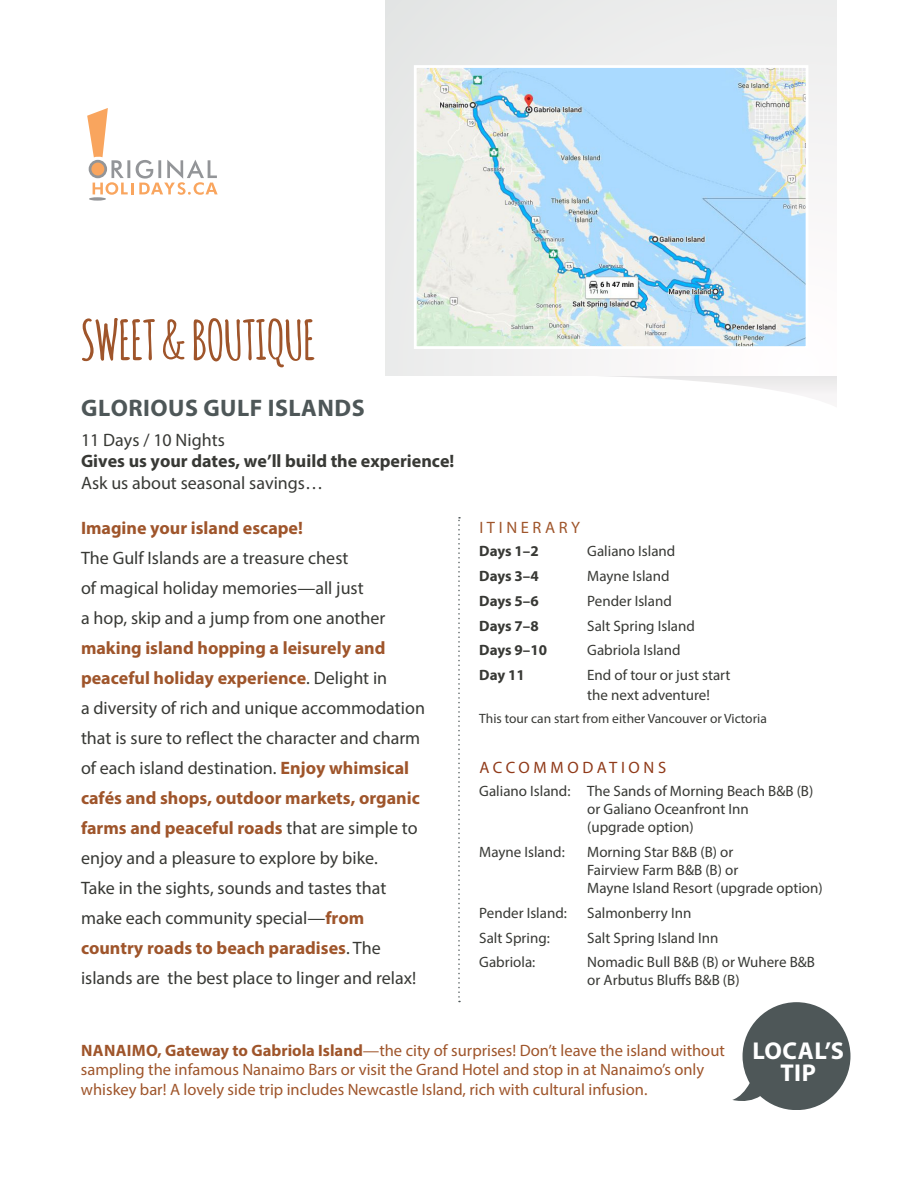
<style>
.page{position:relative;width:918px;height:1188px;background:#fff}
.page>*{position:absolute;margin:0;border:0;box-sizing:border-box;transform-origin:0 0}
.Subhead{font:700 54px "Amatic";color:#9f552b}
.t1{font:700 24.45px/22.2px "Myriad Pro";letter-spacing:.02em;color:#fff;text-align:center}
.Subhead-2{font:700 24px "Myriad Pro";letter-spacing:.02em;color:#4e5758}
.Pullquote{font:18px/30px "Myriad Pro";color:#383935}
.Subhead-3{font:18px/21.6px "Myriad Pro";color:#383935}
.itinerary{font:16.5px/19.8px "Myriad Pro";color:#9f552b}
.itinerary-2{font:16.5px "Myriad Pro";letter-spacing:.22em;color:#903a19}
.itinerary-3{font:16.5px "Myriad Pro";letter-spacing:.22em;color:#9f552b}
.t2{font:15px/18px "Myriad Pro";color:#383935}
.t3{font:700 15px "Myriad Pro";letter-spacing:-.01em;color:#383935}
.t4{font:13.5px "Myriad Pro";color:#383935}
.s1{font-weight:700}
.s2{font-weight:700;color:#9f552b}
</style>
<div class="page">
<svg style="left:607px;top:376px;width:230px;height:18px"></svg>
<div style="left:385px;top:0;width:452px;height:376px;background:linear-gradient(to right,#e6e8e7,#f6f5f5)"></div>
<img style="left:418px;top:69px;width:386px;height:276px">
<div style="left:414px;top:65px;width:394px;height:284px;border:3px solid #fff"></div>
<svg style="left:732px;top:1002px;width:118px;height:108px"></svg>
<svg style="left:458px;top:517px;width:2px;height:485px"></svg>
<svg style="left:87px;top:108px;width:131px;height:87px"></svg>
<svg style="left:89px;top:197px;width:17px;height:4px"></svg>
<p class="Subhead" style="left:81px;top:301px;width:236px">SWEET &amp; BOUTIQUE</p>
<p class="Subhead-2" style="left:81px;top:392px;width:285px">GLORIOUS GULF ISLANDS</p>
<p class="Subhead-3" style="left:81px;top:429px;width:375px">11 Days / 10 Nights<br><span class="s1">Gives us your dates, we’ll build the experience!<br></span>Ask us about seasonal savings…</p>
<p class="Pullquote" style="left:81px;top:513px;width:346px"><span class="s2">Imagine your island escape!<br></span>The Gulf Islands are a treasure chest<br>of magical holiday memories—all just<br>a hop, skip and a jump from one another <span class="s2">making island hopping a leisurely and peaceful holiday experience</span>. Delight in<br>a diversity of rich and unique accommodation that is sure to reflect the character and charm of each island destination. <span class="s2">Enjoy whimsical cafés and shops, outdoor markets, organic farms and peaceful roads</span> that are simple to enjoy and a pleasure to explore by bike.<br>Take in the sights, sounds and tastes that make each community special—<span class="s2">from country roads to beach paradises</span>. The islands are the best place to linger and relax!</p>
<p class="itinerary-3" style="left:479px;top:517px;width:102px">ITINERARY</p>
<p class="t3" style="left:479px;top:541px;width:61px">Days 1–2</p>
<p class="t2" style="left:587px;top:542px;width:90px">Galiano Island</p>
<p class="t3" style="left:479px;top:566px;width:61px">Days 3–4</p>
<p class="t2" style="left:587px;top:567px;width:84px">Mayne Island</p>
<p class="t3" style="left:479px;top:591px;width:61px">Days 5–6</p>
<p class="t2" style="left:587px;top:592px;width:86px">Pender Island</p>
<p class="t3" style="left:479px;top:616px;width:61px">Days 7–8</p>
<p class="t2" style="left:587px;top:616px;width:109px">Salt Spring Island</p>
<p class="t3" style="left:479px;top:640px;width:69px">Days 9–10</p>
<p class="t2" style="left:587px;top:641px;width:95px">Gabriola Island</p>
<p class="t3" style="left:479px;top:665px;width:47px">Day 11</p>
<p class="t2" style="left:587px;top:665px;width:145px;line-height:19.8px">End of tour or just start the next adventure!</p>
<p class="t4" style="left:479px;top:710px;width:289px">This tour can start from either Vancouver or Victoria</p>
<p class="itinerary-2" style="left:479px;top:757px;width:188px">ACCOMMODATIONS</p>
<p class="t2" style="left:587px;top:782px;width:228px;text-indent:-108px">Galiano Island: The Sands of Morning Beach B&amp;B (B) or Galiano Oceanfront Inn<br>(upgrade option)</p>
<p class="t2" style="left:479px;top:843px;width:87px">Mayne Island:</p>
<p class="t2" style="left:587px;top:843px;width:237px">Morning Star B&amp;B (B) or<br>Fairview Farm B&amp;B (B) or<br>Mayne Island Resort (upgrade option)</p>
<p class="t2" style="left:479px;top:904px;width:89px">Pender Island:</p>
<p class="t2" style="left:587px;top:904px;width:106px">Salmonberry Inn</p>
<p class="t2" style="left:479px;top:928px;width:72px">Salt Spring:</p>
<p class="t2" style="left:587px;top:928px;width:133px">Salt Spring Island Inn</p>
<p class="t2" style="left:479px;top:953px;width:58px">Gabriola:</p>
<p class="t2" style="left:587px;top:953px;width:229px">Nomadic Bull B&amp;B (B) or Wuhere B&amp;B or Arbutus Bluffs B&amp;B (B)</p>
<p class="itinerary" style="left:81px;top:1040px;width:645px"><span class="s1">NANAIMO, Gateway to Gabriola Island</span>—the city of surprises! Don’t leave the island without sampling the infamous Nanaimo Bars or visit the Grand Hotel and stop in at Nanaimo’s only whiskey bar! A lovely side trip includes Newcastle Island, rich with cultural infusion.</p>
<p class="t1" style="left:753px;top:1040px;width:93px">LOCAL’S<br>TIP</p>
</div>
